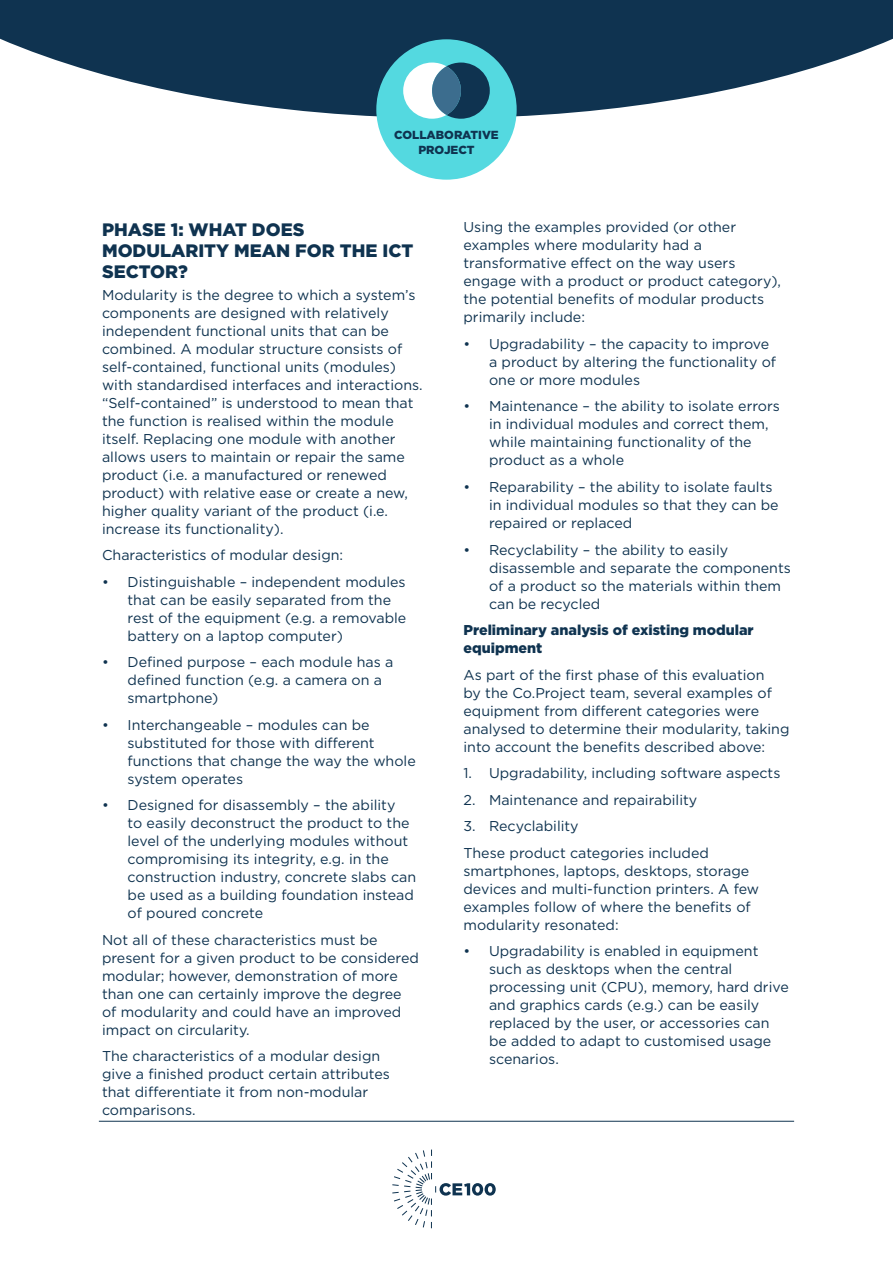
<style>
.page{position:relative;width:893px;height:1263px;background:#fff}
.page>*{position:absolute;margin:0;border:0;box-sizing:border-box;transform-origin:0 0}
.t1{font:900 18px/21px "Gotham";color:#0f3350}
.t2{font:14.25px/18px "Gotham";color:#0f3350}
.t3{font:900 14.25px/18px "Gotham";color:#0f3350}
.t4{font:900 11.7px/14.1px "Gotham";color:#0f3350;text-align:center}
</style>
<div class="page">
<svg style="left:0;top:0;width:893px;height:117px;fill:#0f3350"></svg>
<div style="left:376px;top:39px;width:141px;height:141px;background:#54d9e0;border-radius:50%"></div>
<svg style="left:403px;top:63px;width:87px;height:56px"></svg>
<div style="left:432px;top:66px;width:29px;height:49px;background:#3c6d8e;border-radius:50%"></div>
<svg style="left:392px;top:1149px;width:104px;height:79px"></svg>
<hr style="left:99px;top:1121px;width:695px;height:1px;background:#0f3350">
<p class="t4" style="left:394px;top:128px;width:106px">COLLABORATIVE<br>PROJECT</p>
<p class="t1" style="left:102px;top:218px;width:313px">PHASE 1: WHAT DOES<br>MODULARITY MEAN FOR THE ICT<br>SECTOR?</p>
<p class="t2" style="left:102px;top:285px;width:322px">Modularity is the degree to which a system’s components are designed with relatively independent functional units that can be combined. A modular structure consists of self-contained, functional units (modules) with standardised interfaces and interactions. “Self-contained” is understood to mean that the function is realised within the module itself. Replacing one module with another allows users to maintain or repair the same product (i.e. a manufactured or renewed product) with relative ease or create a new, higher quality variant of the product (i.e. increase its functionality).</p>
<p class="t2" style="left:102px;top:546px;width:243px">Characteristics of modular design:</p>
<p class="t2" style="left:128px;top:572px;width:280px;text-indent:-26px">• Distinguishable – independent modules that can be easily separated from the rest of the equipment (e.g. a removable battery on a laptop computer)</p>
<p class="t2" style="left:128px;top:653px;width:267px;text-indent:-26px">• Defined purpose – each module has a defined function (e.g. a camera on a smartphone)</p>
<p class="t2" style="left:128px;top:715px;width:290px;text-indent:-26px">• Interchangeable – modules can be substituted for those with different functions that change the way the whole system operates</p>
<p class="t2" style="left:128px;top:796px;width:290px;text-indent:-26px">• Designed for disassembly – the ability<br>to easily deconstruct the product to the level of the underlying modules without compromising its integrity, e.g. in the construction industry, concrete slabs can be used as a building foundation instead of poured concrete</p>
<p class="t2" style="left:102px;top:930px;width:318px">Not all of these characteristics must be present for a given product to be considered modular; however, demonstration of more than one can certainly improve the degree of modularity and could have an improved impact on circularity.</p>
<p class="t2" style="left:102px;top:1047px;width:289px">The characteristics of a modular design give a finished product certain attributes that differentiate it from non-modular comparisons.</p>
<p class="t2" style="left:463px;top:218px;width:319px">Using the examples provided (or other examples where modularity had a transformative effect on the way users engage with a product or product category), the potential benefits of modular products primarily include:</p>
<p class="t2" style="left:489px;top:335px;width:289px;text-indent:-26px">• Upgradability – the capacity to improve a product by altering the functionality of one or more modules</p>
<p class="t2" style="left:489px;top:397px;width:293px;text-indent:-26px">• Maintenance – the ability to isolate errors in individual modules and correct them, while maintaining functionality of the product as a whole</p>
<p class="t2" style="left:489px;top:478px;width:291px;text-indent:-26px">• Reparability – the ability to isolate faults in individual modules so that they can be repaired or replaced</p>
<p class="t2" style="left:489px;top:540px;width:303px;text-indent:-26px">• Recyclability – the ability to easily disassemble and separate the components of a product so the materials within them can be recycled</p>
<p class="t3" style="left:463px;top:621px;width:292px">Preliminary analysis of existing modular equipment</p>
<p class="t2" style="left:463px;top:665px;width:328px">As part of the first phase of this evaluation<br>by the Co.Project team, several examples of equipment from different categories were analysed to determine their modularity, taking into account the benefits described above:</p>
<p class="t2" style="left:463px;top:764px;width:318px">1. Upgradability, including software aspects</p>
<p class="t2" style="left:463px;top:790px;width:235px">2. Maintenance and repairability</p>
<p class="t2" style="left:463px;top:812px;width:247px;line-height:26.5px">3. Recyclability<br>These product categories included</p>
<p class="t2" style="left:463px;top:861px;width:297px">smartphones, laptops, desktops, storage devices and multi-function printers. A few examples follow of where the benefits of modularity resonated:</p>
<p class="t2" style="left:489px;top:942px;width:301px;text-indent:-26px">• Upgradability is enabled in equipment such as desktops when the central processing unit (CPU), memory, hard drive and graphics cards (e.g.) can be easily replaced by the user, or accessories can be added to adapt to customised usage scenarios.</p>
</div>
